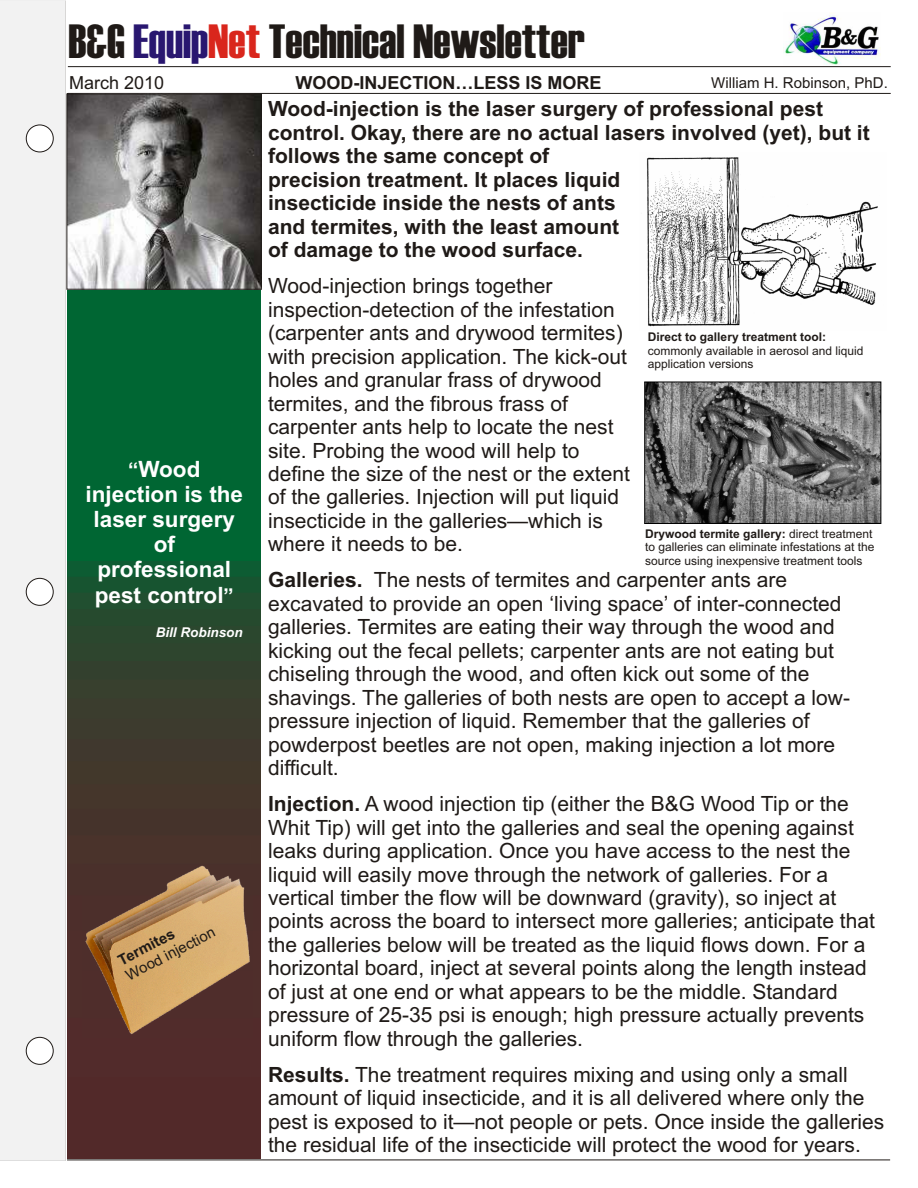
<style>
.page{position:relative;width:918px;height:1188px;background:#fff}
.page>*{position:absolute;margin:0;border:0;box-sizing:border-box;transform-origin:0 0}
.t1{font:48px "Haettenschweiler";color:#1f1a17}
.t2{font:700 22.5px/25.2px "Arial";color:#fff;text-align:center}
.t3{font:21px/23.4px "Arial";color:#1f1a17}
.t4{font:700 21px/23.4px "Arial";color:#1f1a17}
.t5{font:700 18px "Arial";color:#1f1a17}
.t6{font:18px "Arial";color:#1f1a17}
.t7{font:15px "Arial";color:#1f1a17}
.t8{font:700 15px "Arial";color:#1f1a17}
.t9{font:italic 700 13.5px "Arial";color:#fff}
.t10{font:12px/13.4px "Arial";color:#1f1a17}
.t11{font:700 12px "Arial";color:#1f1a17}
.s1{color:#291770}
.s2{color:#d9261c}
.s3{font-size:20.4px}
.s4{font-weight:700}
</style>
<div class="page">
<div style="left:67px;top:558px;width:194px;height:601px;background:#522929"></div>
<div style="left:67px;top:357px;width:194px;height:507px;background:#4a332b"></div>
<div style="left:67px;top:344px;width:194px;height:491px;background:#45332b"></div>
<div style="left:67px;top:325px;width:194px;height:459px;background:#42382b"></div>
<div style="left:67px;top:312px;width:194px;height:427px;background:#3d3b2e"></div>
<div style="left:67px;top:302px;width:194px;height:397px;background:#38402e"></div>
<div style="left:67px;top:299px;width:194px;height:380px;background:#33402e"></div>
<div style="left:67px;top:296px;width:194px;height:365px;background:#2e452e"></div>
<div style="left:67px;top:292px;width:194px;height:334px;background:#264a2e"></div>
<div style="left:67px;top:291px;width:194px;height:318px;background:#214f30"></div>
<div style="left:67px;top:291px;width:194px;height:302px;background:#175430"></div>
<div style="left:67px;top:290px;width:194px;height:287px;background:#0d5c33"></div>
<div style="left:67px;top:291px;width:194px;height:270px;background:#063"></div>
<div style="left:0;top:1px;width:66px;height:1160px;background:#f2f2f2"></div>
<hr style="left:68px;top:66px;width:823px;height:1px;background:#1f1a17">
<hr style="left:68px;top:93px;width:823px;height:1px;background:#1f1a17">
<img style="left:69px;top:96px;width:191px;height:192px">
<img style="left:783px;top:15px;width:98px;height:50px">
<hr style="left:67px;top:1160px;width:823px;height:1px;background:#1f1a17">
<div style="left:26px;top:578px;width:27px;height:28px;background:#fff;border:1px solid #1f1a17;border-radius:50%"></div>
<div style="left:26px;top:125px;width:27px;height:27px;background:#fff;border:1px solid #1f1a17;border-radius:50%"></div>
<div style="left:26px;top:1037px;width:27px;height:28px;background:#fff;border:1px solid #1f1a17;border-radius:50%"></div>
<div style="left:67px;top:94px;width:195px;height:196px;border:1px solid #1f1a17"></div>
<img style="left:85px;top:865px;width:165px;height:170px">
<img style="left:647px;top:157px;width:231px;height:170px">
<img style="left:646px;top:384px;width:233px;height:138px">
<div style="left:644px;top:382px;width:237px;height:142px;border:1px solid #000"></div>
<h1 class="t1" style="left:68px;top:24px;width:518px">B&amp;G <span class="s1">Equip</span><span class="s2">Net</span> Technical Newsletter</h1>
<p class="t6" style="left:69px;top:76px;width:97px">March 2010</p>
<p class="t5" style="left:295px;top:76px;width:308px">WOOD-INJECTION…LESS IS MORE</p>
<p class="t7" style="left:711px;top:77px;width:178px">William H. Robinson, PhD.</p>
<p class="t2" style="left:86px;top:458px;width:159px"><span class="s3">“</span>Wood injection is the laser surgery of professional pest control<span class="s3">”</span></p>
<p class="t9" style="left:156px;top:627px;width:89px">Bill Robinson</p>
<p class="t7" style="left:124px;top:971px;width:100px;rotate:-27deg">Wood injection</p>
<p class="t8" style="left:117px;top:956px;width:63px;rotate:-27deg">Termites</p>
<p class="t4" style="left:268px;top:99px;width:603px">Wood-injection is the laser surgery of professional pest control. Okay, there are no actual lasers involved (yet), but it follows the same concept of<br>precision treatment. It places liquid<br>insecticide inside the nests of ants<br>and termites, with the least amount<br>of damage to the wood surface.</p>
<p class="t3" style="left:268px;top:276px;width:363px">Wood-injection brings together inspection-detection of the infestation (carpenter ants and drywood termites) with precision application. The kick-out holes and granular frass of drywood termites, and the fibrous frass of carpenter ants help to locate the nest site. Probing the wood will help to define the size of the nest or the extent of the galleries. Injection will put liquid insecticide in the galleries—which is where it needs to be.</p>
<p class="t3" style="left:268px;top:570px;width:584px"><span class="s4">Galleries.</span> The nests of termites and carpenter ants are excavated to provide an open ‘living space’ of inter-connected galleries. Termites are eating their way through the wood and kicking out the fecal pellets; carpenter ants are not eating but chiseling through the wood, and often kick out some of the shavings. The galleries of both nests are open to accept a low&shy;pressure injection of liquid. Remember that the galleries of powderpost beetles are not open, making injection a lot more difficult.</p>
<p class="t3" style="left:268px;top:794px;width:608px"><span class="s4">Injection.</span> A wood injection tip (either the B&amp;G Wood Tip or the Whit Tip) will get into the galleries and seal the opening against leaks during application. Once you have access to the nest the liquid will easily move through the network of galleries. For a vertical timber the flow will be downward (gravity), so inject at points across the board to intersect more galleries; anticipate that the galleries below will be treated as the liquid flows down. For a horizontal board, inject at several points along the length instead of just at one end or what appears to be the middle. Standard pressure of 25-35 psi is enough; high pressure actually prevents uniform flow through the galleries.</p>
<p class="t3" style="left:268px;top:1065px;width:618px"><span class="s4">Results.</span> The treatment requires mixing and using only a small amount of liquid insecticide, and it is all delivered where only the pest is exposed to it—not people or pets. Once inside the galleries the residual life of the insecticide will protect the wood for years.</p>
<p class="t11" style="left:648px;top:333px;width:180px">Direct to gallery treatment tool:</p>
<p class="t10" style="left:648px;top:345px;width:217px">commonly available in aerosol and liquid application versions</p>
<p class="t10" style="left:645px;top:528px;width:231px"><span class="s4">Drywood termite gallery:</span> direct treatment to galleries can eliminate infestations at the source using inexpensive treatment tools</p>
</div>
